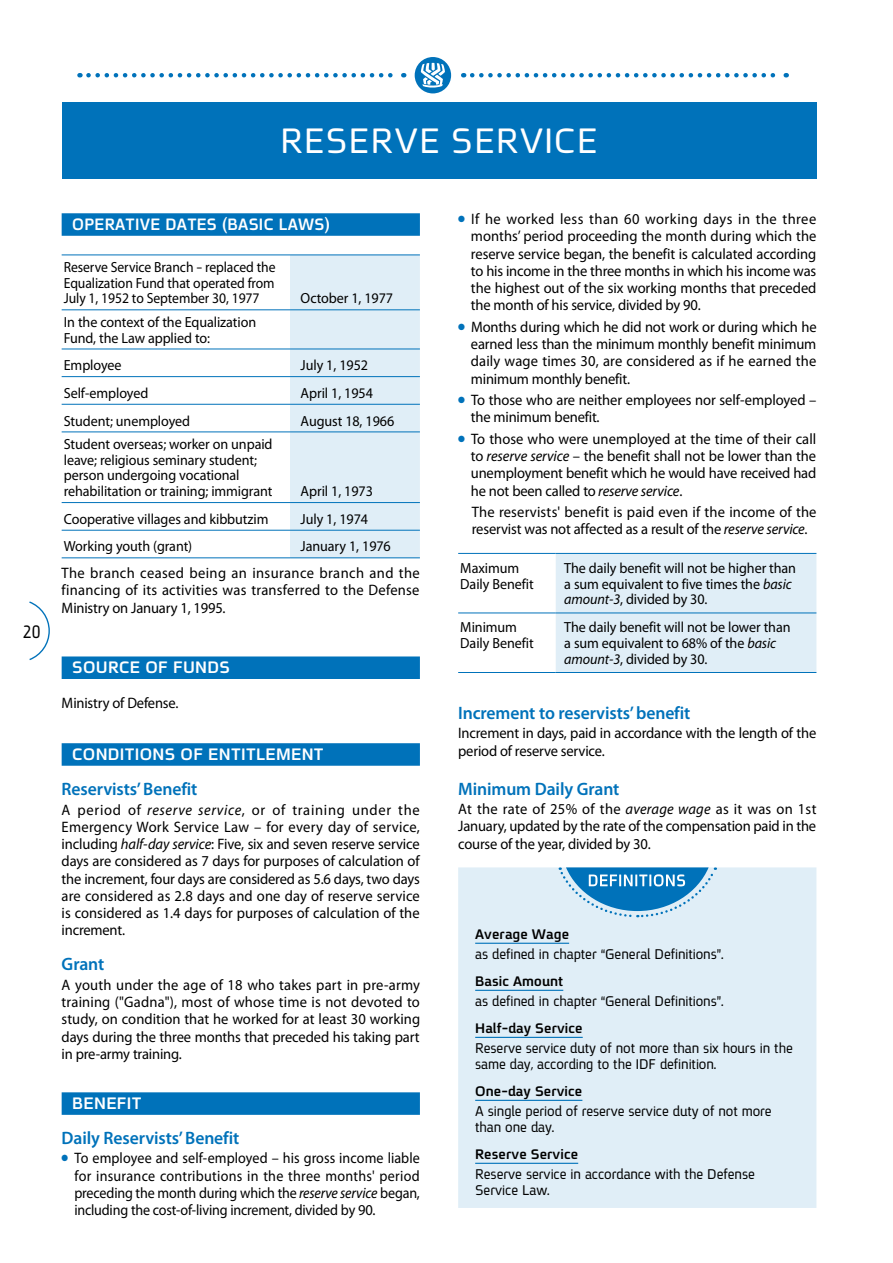
<style>
.page{position:relative;width:893px;height:1263px;background:#fff}
.page>*{position:absolute;margin:0;border:0;box-sizing:border-box;transform-origin:0 0}
.t1{font:38.25px "Fb Spoiler Eng";letter-spacing:.02em;color:#fff}
.t2{font:19.5px "Fb Spoiler Eng";color:#000;scale:.9 1}
.t3{font:600 18px "Myriad Pro";letter-spacing:-.005em;color:#0072ba}
.t4{font:700 18px "Fb Spoiler Eng";letter-spacing:.015em;color:#fff}
.t5{font:700 17.85px "Fb Spoiler Eng";letter-spacing:.015em;color:#fff}
.t6{font:15.3px/15.9px "Fb Spoiler Eng";letter-spacing:-.005em;color:#000;scale:.96 1}
.t7{font:15.15px/17.2px "Myriad Pro";letter-spacing:-.01em;color:#000;text-align:justify;scale:.96 1}
.t8{font:15.15px/17.2px "Myriad Pro";letter-spacing:-.01em;color:#000;text-align:justify;scale:.93 1}
.t9{font:700 15px "Fb Spoiler Eng";letter-spacing:.005em;color:#000}
.t10{font:14.7px/15.8px "Myriad Pro";letter-spacing:-.005em;color:#000;scale:.96 1}
.t11{font:14.7px/15.8px "Myriad Pro";letter-spacing:-.005em;color:#000;text-align:justify;scale:.93 1}
.s1{font-style:italic}
.s2{color:#0072ba}
</style>
<div class="page">
<svg style="left:29px;top:601px;width:21px;height:59px"></svg>
<svg style="left:88px;top:73px;width:316px;height:4px"></svg>
<svg style="left:472px;top:73px;width:315px;height:4px"></svg>
<svg style="left:414px;top:60px;width:37px;height:20px"></svg>
<div style="left:415px;top:57px;width:36px;height:36px;background:#0072ba;border-radius:50%"></div>
<svg style="left:421px;top:63px;width:24px;height:25px"></svg>
<div style="left:62px;top:102px;width:754px;height:77px;background:#0072ba"></div>
<div style="left:62px;top:213px;width:358px;height:23px;background:#0072ba"></div>
<div style="left:62px;top:656px;width:358px;height:23px;background:#0072ba"></div>
<div style="left:62px;top:743px;width:358px;height:23px;background:#0072ba"></div>
<div style="left:62px;top:1092px;width:358px;height:23px;background:#0072ba"></div>
<div style="left:290px;top:256px;width:130px;height:301px;background:#e0eef7"></div>
<hr style="left:62px;top:255px;width:228px;height:1px;background:#0072ba">
<hr style="left:290px;top:255px;width:130px;height:1px;background:#0072ba">
<hr style="left:62px;top:309px;width:228px;height:1px;background:#0072ba">
<hr style="left:62px;top:349px;width:228px;height:1px;background:#0072ba">
<hr style="left:62px;top:376px;width:228px;height:1px;background:#0072ba">
<hr style="left:62px;top:404px;width:228px;height:1px;background:#0072ba">
<hr style="left:62px;top:431px;width:228px;height:1px;background:#0072ba">
<hr style="left:62px;top:502px;width:228px;height:1px;background:#0072ba">
<hr style="left:62px;top:530px;width:228px;height:1px;background:#0072ba">
<hr style="left:62px;top:557px;width:228px;height:1px;background:#0072ba">
<hr style="left:290px;top:309px;width:130px;height:1px;background:#0072ba">
<hr style="left:290px;top:349px;width:130px;height:1px;background:#0072ba">
<hr style="left:290px;top:376px;width:130px;height:1px;background:#0072ba">
<hr style="left:290px;top:404px;width:130px;height:1px;background:#0072ba">
<hr style="left:290px;top:431px;width:130px;height:1px;background:#0072ba">
<hr style="left:290px;top:502px;width:130px;height:1px;background:#0072ba">
<hr style="left:290px;top:530px;width:130px;height:1px;background:#0072ba">
<hr style="left:290px;top:557px;width:130px;height:1px;background:#0072ba">
<div style="left:556px;top:554px;width:260px;height:118px;background:#e0eef7"></div>
<hr style="left:458px;top:553px;width:98px;height:1px;background:#0072ba">
<hr style="left:458px;top:613px;width:98px;height:1px;background:#0072ba">
<hr style="left:458px;top:672px;width:98px;height:1px;background:#0072ba">
<hr style="left:556px;top:553px;width:260px;height:1px;background:#0072ba">
<hr style="left:556px;top:613px;width:260px;height:1px;background:#0072ba">
<hr style="left:556px;top:672px;width:260px;height:1px;background:#0072ba">
<div style="left:458px;top:867px;width:358px;height:341px;background:#e0eef7"></div>
<svg style="left:558px;top:867px;width:159px;height:51px;background:#6daed7"></svg>
<hr style="left:475px;top:943px;width:94px;height:1px;background:#0072ba">
<hr style="left:475px;top:990px;width:88px;height:1px;background:#0072ba">
<hr style="left:475px;top:1037px;width:108px;height:1px;background:#0072ba">
<hr style="left:475px;top:1100px;width:107px;height:1px;background:#0072ba">
<hr style="left:475px;top:1163px;width:103px;height:1px;background:#0072ba">
<h1 class="t1" style="left:280px;top:121px;width:319px">RESERVE SERVICE</h1>
<p class="t2" style="left:23px;top:622px;width:21px">20</p>
<p class="t5" style="left:72px;top:216px;width:259px">OPERATIVE DATES (BASIC LAWS)</p>
<p class="t11" style="left:64px;top:259px;width:229px">Reserve Service Branch - replaced the Equalization Fund that operated from July 1, 1952 to September 30, 1977</p>
<p class="t10" style="left:301px;top:290px;width:98px">October 1, 1977</p>
<p class="t10" style="left:64px;top:314px;width:202px">In the context of the Equalization<br>Fund, the Law applied to:</p>
<p class="t10" style="left:64px;top:357px;width:62px">Employee</p>
<p class="t10" style="left:301px;top:357px;width:72px">July 1, 1952</p>
<p class="t10" style="left:64px;top:385px;width:90px">Self-employed</p>
<p class="t10" style="left:301px;top:385px;width:77px">April 1, 1954</p>
<p class="t10" style="left:64px;top:412px;width:133px">Student; unemployed</p>
<p class="t10" style="left:301px;top:412px;width:99px">August 18, 1966</p>
<p class="t10" style="left:64px;top:436px;width:219px">Student overseas; worker on unpaid leave; religious seminary student; person undergoing vocational rehabilitation or training; immigrant</p>
<p class="t10" style="left:301px;top:483px;width:77px">April 1, 1973</p>
<p class="t10" style="left:64px;top:511px;width:215px">Cooperative villages and kibbutzim</p>
<p class="t10" style="left:301px;top:511px;width:72px">July 1, 1974</p>
<p class="t10" style="left:64px;top:538px;width:135px">Working youth (grant)</p>
<p class="t10" style="left:301px;top:538px;width:96px">January 1, 1976</p>
<p class="t7" style="left:62px;top:564px;width:375px">The branch ceased being an insurance branch and the financing of its activities was transferred to the Defense Ministry on January 1, 1995.</p>
<p class="t4" style="left:72px;top:659px;width:159px">SOURCE OF FUNDS</p>
<p class="t7" style="left:62px;top:694px;width:123px">Ministry of Defense.</p>
<p class="t4" style="left:72px;top:745px;width:253px">CONDITIONS OF ENTITLEMENT</p>
<p class="t3" style="left:62px;top:778px;width:137px">Reservists’ Benefit</p>
<p class="t7" style="left:62px;top:801px;width:375px">A period of <span class="s1">reserve service</span>, or of training under the Emergency Work Service Law – for every day of service, including <span class="s1">half-day service</span>: Five, six and seven reserve service days are considered as 7 days for purposes of calculation of the increment, four days are considered as 5.6 days, two days are considered as 2.8 days and one day of reserve service is considered as 1.4 days for purposes of calculation of the increment.</p>
<p class="t3" style="left:62px;top:953px;width:44px">Grant</p>
<p class="t7" style="left:62px;top:976px;width:375px">A youth under the age of 18 who takes part in pre-army training ("Gadna"), most of whose time is not devoted to study, on condition that he worked for at least 30 working days during the three months that preceded his taking part in pre-army training.</p>
<p class="t4" style="left:72px;top:1094px;width:71px">BENEFIT</p>
<p class="t3" style="left:62px;top:1126px;width:179px">Daily Reservists’ Benefit</p>
<p class="t8" style="left:74px;top:1149px;width:373px;text-indent:-13px"><span class="s2">●</span> To employee and self-employed – his gross income liable for insurance contributions in the three months' period preceding the month during which the <span class="s1">reserve service</span> began, including the cost-of-living increment, divided by 90.</p>
<p class="t7" style="left:471px;top:210px;width:361px;text-indent:-13px"><span class="s2">●</span> If he worked less than 60 working days in the three months’ period proceeding the month during which the reserve service began, the benefit is calculated according to his income in the three months in which his income was the highest out of the six working months that preceded the month of his service, divided by 90.</p>
<p class="t7" style="left:471px;top:318px;width:362px;text-indent:-13px"><span class="s2">●</span> Months during which he did not work or during which he earned less than the minimum monthly benefit minimum daily wage times 30, are considered as if he earned the minimum monthly benefit.</p>
<p class="t7" style="left:471px;top:391px;width:361px;text-indent:-13px"><span class="s2">●</span> To those who are neither employees nor self-employed – the minimum benefit.</p>
<p class="t7" style="left:471px;top:430px;width:361px;text-indent:-13px"><span class="s2">●</span> To those who were unemployed at the time of their call to <span class="s1">reserve service</span> – the benefit shall not be lower than the unemployment benefit which he would have received had he not been called to <span class="s1">reserve service</span>.</p>
<p class="t7" style="left:472px;top:503px;width:361px">The reservists' benefit is paid even if the income of the reservist was not affected as a result of the <span class="s1">reserve service</span>.</p>
<p class="t10" style="left:460px;top:560px;width:78px">Maximum<br>Daily Benefit</p>
<p class="t10" style="left:564px;top:560px;width:243px">The daily benefit will not be higher than a sum equivalent to five times the <span class="s1">basic amount-3</span>, divided by 30.</p>
<p class="t10" style="left:460px;top:619px;width:78px">Minimum<br>Daily Benefit</p>
<p class="t10" style="left:564px;top:619px;width:237px">The daily benefit will not be lower than a sum equivalent to 68% of the <span class="s1">basic amount-3</span>, divided by 30.</p>
<p class="t3" style="left:458px;top:701px;width:234px">Increment to reservists’ benefit</p>
<p class="t7" style="left:458px;top:724px;width:375px">Increment in days, paid in accordance with the length of the period of reserve service.</p>
<p class="t3" style="left:458px;top:777px;width:163px">Minimum Daily Grant</p>
<p class="t7" style="left:458px;top:800px;width:375px">At the rate of 25% of the <span class="s1">average wage</span> as it was on 1st January, updated by the rate of the compensation paid in the course of the year, divided by 30.</p>
<p class="t9" style="left:475px;top:927px;width:95px">Average Wage</p>
<p class="t6" style="left:475px;top:946px;width:260px">as defined in chapter “General Definitions”.</p>
<p class="t9" style="left:475px;top:974px;width:90px">Basic Amount</p>
<p class="t6" style="left:475px;top:993px;width:260px">as defined in chapter “General Definitions”.</p>
<p class="t9" style="left:475px;top:1021px;width:109px">Half-day Service</p>
<p class="t6" style="left:475px;top:1040px;width:332px">Reserve service duty of not more than six hours in the same day, according to the IDF definition.</p>
<p class="t9" style="left:475px;top:1084px;width:109px">One-day Service</p>
<p class="t6" style="left:475px;top:1103px;width:310px">A single period of reserve service duty of not more than one day.</p>
<p class="t9" style="left:475px;top:1147px;width:105px">Reserve Service</p>
<p class="t6" style="left:475px;top:1166px;width:293px">Reserve service in accordance with the Defense<br>Service Law.</p>
</div>
